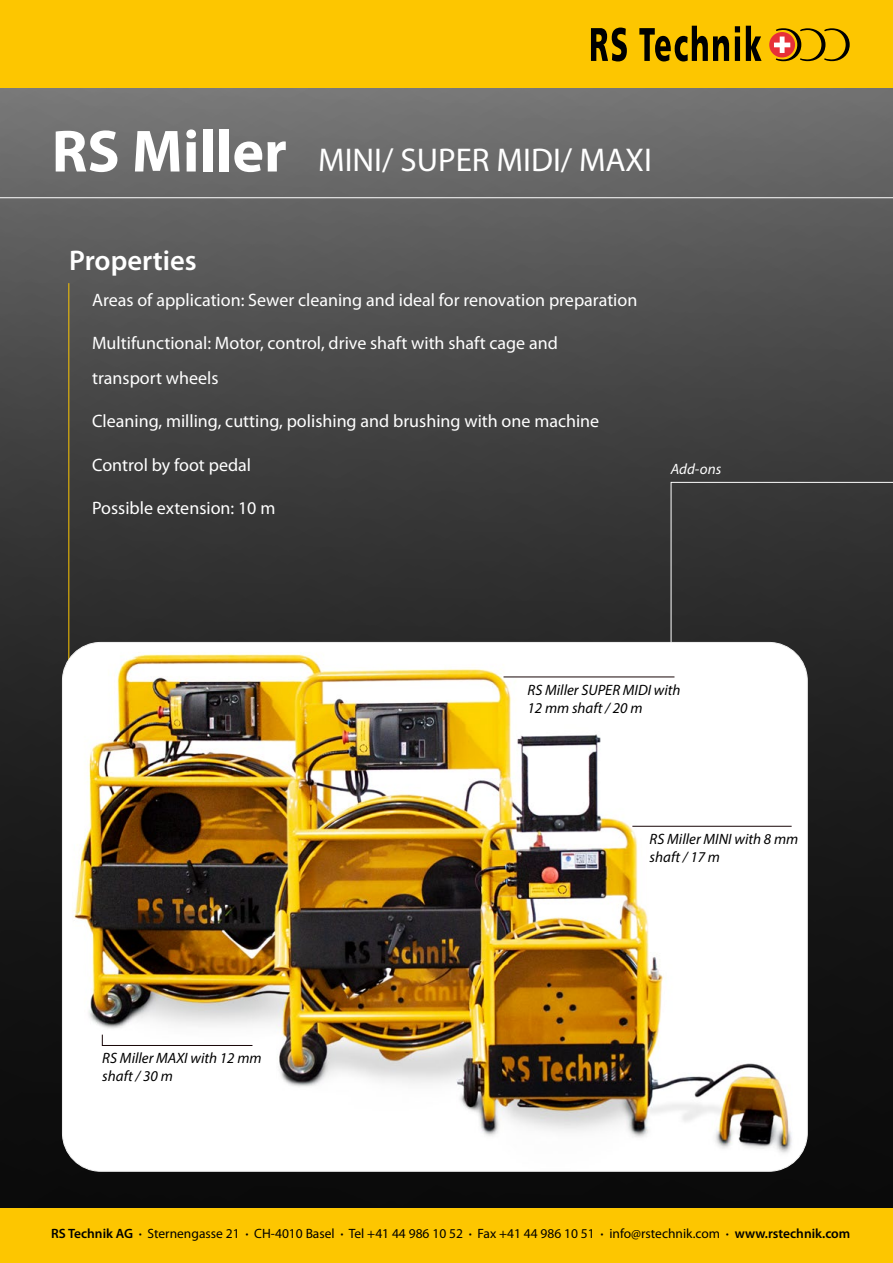
<style>
.page{position:relative;width:893px;height:1263px;background:#fff}
.page>*{position:absolute;margin:0;border:0;box-sizing:border-box;transform-origin:0 0}
.t1{font:33px "Myriad Pro";color:#fff}
.t2{font:600 28.5px "Myriad Pro";color:#fff}
.t3{font:18px/34.5px "Myriad Pro";color:#fff}
.t4{font:italic 15px/18px "Myriad Pro";color:#000}
.t5{font:italic 15px "Myriad Pro";color:#fff}
.t6{font:13.5px "Myriad Pro";color:#000}
.s1{font-weight:700;font-size:60px}
.s2{font-weight:600}
</style>
<div class="page">
<img style="left:0;top:87px;width:893px;height:1122px">
<div style="left:0;top:0;width:893px;height:87px;background:#fdc600"></div>
<svg style="left:591px;top:26px;width:259px;height:35px"></svg>
<div style="left:0;top:1209px;width:893px;height:54px;background:#fdc600"></div>
<div style="left:670px;top:482px;width:223px;height:178px;background:#2f2f2f"></div>
<hr style="left:0;top:197px;width:893px;height:1px;background:#fff">
<hr style="left:69px;top:283px;width:1px;height:387px;background:#fdc600">
<img style="left:62px;top:642px;width:745px;height:529px">
<svg style="left:102px;top:1034px;width:151px;height:12px"></svg>
<hr style="left:632px;top:826px;width:160px;height:1px;background:#180607">
<hr style="left:504px;top:677px;width:170px;height:1px;background:#180607">
<h1 class="t1" style="left:52px;top:140px;width:602px"><span class="s1">RS Miller</span> MINI/ SUPER MIDI/ MAXI</h1>
<h2 class="t2" style="left:69px;top:242px;width:129px">Properties</h2>
<p class="t3" style="left:92px;top:282px;width:547px">Areas of application: Sewer cleaning and ideal for renovation preparation</p>
<p class="t3" style="left:92px;top:326px;width:467px">Multifunctional: Motor, control, drive shaft with shaft cage and transport wheels</p>
<p class="t3" style="left:92px;top:404px;width:509px">Cleaning, milling, cutting, polishing and brushing with one machine</p>
<p class="t3" style="left:92px;top:447px;width:160px">Control by foot pedal</p>
<p class="t3" style="left:92px;top:491px;width:185px">Possible extension: 10 m</p>
<p class="t5" style="left:671px;top:459px;width:52px">Add-ons</p>
<p class="t4" style="left:528px;top:680px;width:155px">RS Miller SUPER MIDI with<br>12 mm shaft / 20 m</p>
<p class="t4" style="left:102px;top:1049px;width:161px">RS Miller MAXI with 12 mm shaft / 30 m</p>
<p class="t4" style="left:650px;top:830px;width:150px">RS Miller MINI with 8 mm shaft / 17 m</p>
<p class="t6" style="left:51px;top:1225px;width:801px"><span class="s2">RS Technik AG ∙</span> Sternengasse 21 <span class="s2">∙</span> CH-4010 Basel <span class="s2">∙</span> Tel +41 44 986 10 52 <span class="s2">∙</span> Fax +41 44 986 10 51 <span class="s2">∙</span> info@rstechnik.com <span class="s2">∙ www.rstechnik.com</span></p>
</div>
